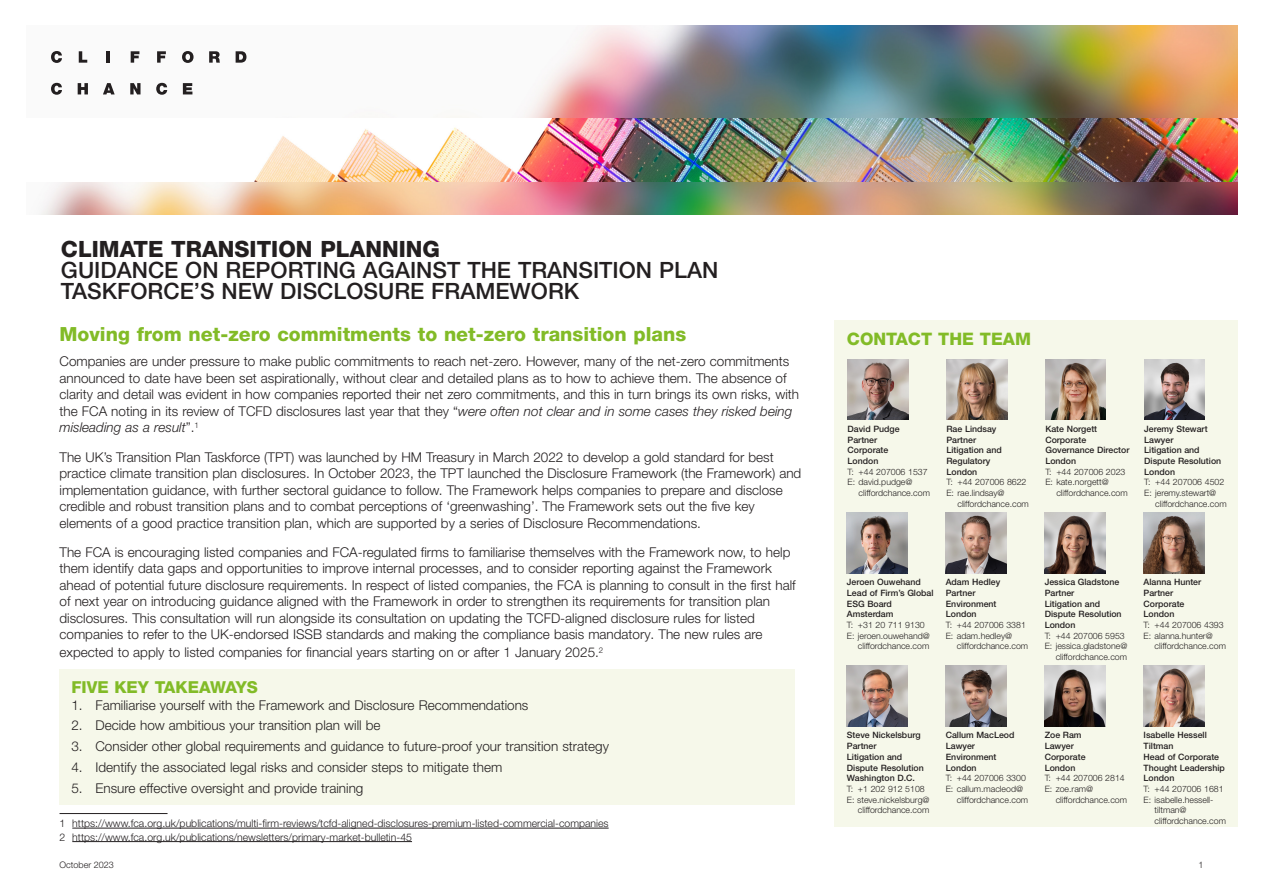
<style>
.page{position:relative;width:1263px;height:893px;background:#fff}
.page>*{position:absolute;margin:0;border:0;box-sizing:border-box;transform-origin:0 0}
.t1{font:500 22.5px/21px "Helvetica Neue LT Std";color:#231f20}
.t2{font:800 22.5px "Helvetica Neue LT Std";color:#231f20}
._02__Heading_1{font:800 19.5px "Helvetica Neue LT Pro";color:#82bb27}
._02__Heading_1-2{font:800 17.25px "Helvetica Neue LT Std";color:#82bb27}
._02__Heading_1-3{font:800 16.5px "Helvetica Neue LT Pro";color:#82bb27}
._01__Intro_Para{font:300 13.5px/16.5px "Helvetica Neue LT Pro";color:#231f20}
._11__Footnotes{font:300 10.5px "Helvetica Neue LT Pro";color:#231f20}
.t3{font:300 9px "Helvetica Neue LT Std";color:#231f20}
.t4{font:300 8.7px/10.6px "Helvetica Neue LT Std";color:#231f20}
.t5{font:500 8.7px/10.6px "Helvetica Neue LT Std";color:#231f20}
.s1{font-style:italic}
</style>
<div class="page">
<img style="left:39px;top:26px;width:1198px;height:189px">
<img style="left:39px;top:119px;width:1198px;height:63px">
<svg style="left:51px;top:51px;width:11px;height:12px"></svg>
<svg style="left:79px;top:51px;width:8px;height:12px"></svg>
<hr style="left:106px;top:51px;width:4px;height:12px;background:#231f20">
<svg style="left:131px;top:51px;width:8px;height:12px"></svg>
<svg style="left:157px;top:51px;width:9px;height:12px"></svg>
<svg style="left:182px;top:51px;width:12px;height:12px"></svg>
<svg style="left:209px;top:51px;width:11px;height:12px"></svg>
<svg style="left:236px;top:51px;width:10px;height:12px"></svg>
<svg style="left:51px;top:83px;width:11px;height:12px"></svg>
<svg style="left:78px;top:83px;width:10px;height:11px"></svg>
<svg style="left:103px;top:83px;width:12px;height:11px"></svg>
<svg style="left:130px;top:83px;width:10px;height:11px"></svg>
<svg style="left:156px;top:83px;width:11px;height:12px"></svg>
<svg style="left:183px;top:83px;width:9px;height:11px"></svg>
<hr style="left:60px;top:813px;width:108px;height:1px;background:#231f20">
<hr style="left:72px;top:828px;width:537px;height:1px;background:#231f20">
<hr style="left:72px;top:841px;width:340px;height:1px;background:#231f20">
<div style="left:834px;top:320px;width:403px;height:506px;background:#f6f8ea"></div>
<img style="left:847px;top:359px;width:61px;height:61px">
<img style="left:847px;top:666px;width:60px;height:60px">
<img style="left:946px;top:666px;width:60px;height:60px">
<img style="left:847px;top:513px;width:60px;height:60px">
<img style="left:946px;top:359px;width:61px;height:61px">
<img style="left:1143px;top:666px;width:61px;height:60px">
<img style="left:946px;top:513px;width:60px;height:60px">
<img style="left:1045px;top:359px;width:61px;height:61px">
<img style="left:1045px;top:666px;width:60px;height:60px">
<img style="left:1045px;top:513px;width:60px;height:60px">
<img style="left:1144px;top:359px;width:61px;height:61px">
<img style="left:1143px;top:513px;width:61px;height:60px">
<div style="left:60px;top:669px;width:735px;height:135px;background:#f6f8ea"></div>
<h1 class="t2" style="left:61px;top:236px;width:380px">CLIMATE TRANSITION PLANNING</h1>
<h1 class="t1" style="left:61px;top:260px;width:659px">GUIDANCE ON REPORTING AGAINST THE TRANSITION PLAN<br>TASKFORCE’S NEW DISCLOSURE FRAMEWORK</h1>
<p class="_02__Heading_1" style="left:60px;top:323px;width:628px">Moving from net-zero commitments to net-zero transition plans</p>
<p class="_01__Intro_Para" style="left:60px;top:353px;width:741px">Companies are under pressure to make public commitments to reach net-zero. However, many of the net-zero commitments announced to date have been set aspirationally, without clear and detailed plans as to how to achieve them. The absence of clarity and detail was evident in how companies reported their net zero commitments, and this in turn brings its own risks, with the FCA noting in its review of TCFD disclosures last year that they “<span class="s1">were often not clear and in some cases they risked being misleading as a result</span>”.<sup>1</sup></p>
<p class="_01__Intro_Para" style="left:60px;top:448px;width:743px">The UK’s Transition Plan Taskforce (TPT) was launched by HM Treasury in March 2022 to develop a gold standard for best practice climate transition plan disclosures. In October 2023, the TPT launched the Disclosure Framework (the Framework) and implementation guidance, with further sectoral guidance to follow. The Framework helps companies to prepare and disclose credible and robust transition plans and to combat perceptions of ‘greenwashing’. The Framework sets out the five key elements of a good practice transition plan, which are supported by a series of Disclosure Recommendations.</p>
<p class="_01__Intro_Para" style="left:60px;top:544px;width:738px">The FCA is encouraging listed companies and FCA-regulated firms to familiarise themselves with the Framework now, to help them identify data gaps and opportunities to improve internal processes, and to consider reporting against the Framework ahead of potential future disclosure requirements. In respect of listed companies, the FCA is planning to consult in the first half of next year on introducing guidance aligned with the Framework in order to strengthen its requirements for transition plan disclosures. This consultation will run alongside its consultation on updating the TCFD-aligned disclosure rules for listed companies to refer to the UK-endorsed ISSB standards and making the compliance basis mandatory. The new rules are</p>
<p class="_01__Intro_Para" style="left:60px;top:644px;width:545px">expected to apply to listed companies for financial years starting on or after 1 January 2025.<sup>2</sup></p>
<p class="_02__Heading_1-3" style="left:71px;top:677px;width:188px">FIVE KEY TAKEAWAYS</p>
<p class="_01__Intro_Para" style="left:71px;top:696px;width:458px">1. Familiarise yourself with the Framework and Disclosure Recommendations</p>
<p class="_01__Intro_Para" style="left:71px;top:717px;width:311px">2. Decide how ambitious your transition plan will be</p>
<p class="_01__Intro_Para" style="left:71px;top:738px;width:539px">3. Consider other global requirements and guidance to future-proof your transition strategy</p>
<p class="_01__Intro_Para" style="left:71px;top:758px;width:432px">4. Identify the associated legal risks and consider steps to mitigate them</p>
<p class="_01__Intro_Para" style="left:71px;top:779px;width:293px">5. Ensure effective oversight and provide training</p>
<p class="_11__Footnotes" style="left:60px;top:817px;width:551px">1 https://www.fca.org.uk/publications/multi-firm-reviews/tcfd-aligned-disclosures-premium-listed-commercial-companies</p>
<p class="_11__Footnotes" style="left:60px;top:830px;width:354px">2 https://www.fca.org.uk/publications/newsletters/primary-market-bulletin-45</p>
<p class="_02__Heading_1-2" style="left:847px;top:329px;width:186px">CONTACT THE TEAM</p>
<p class="t5" style="left:847px;top:423px;width:54px">David Pudge<br>Partner<br>Corporate<br>London</p>
<p class="t4" style="left:847px;top:466px;width:82px">T: +44 207006 1537<br>E: david.pudge@</p>
<p class="t4" style="left:858px;top:488px;width:73px">cliffordchance.com</p>
<p class="t5" style="left:946px;top:423px;width:57px">Rae Lindsay<br>Partner<br>Litigation and<br>Regulatory<br>London</p>
<p class="t4" style="left:946px;top:477px;width:82px">T: +44 207006 8622<br>E: rae.lindsay@</p>
<p class="t4" style="left:957px;top:498px;width:73px">cliffordchance.com</p>
<p class="t5" style="left:1045px;top:423px;width:86px">Kate Norgett<br>Corporate<br>Governance Director<br>London</p>
<p class="t4" style="left:1045px;top:466px;width:82px">T: +44 207006 2023<br>E: kate.norgett@</p>
<p class="t4" style="left:1056px;top:488px;width:73px">cliffordchance.com</p>
<p class="t5" style="left:1144px;top:423px;width:78px">Jeremy Stewart<br>Lawyer<br>Litigation and<br>Dispute Resolution<br>London</p>
<p class="t4" style="left:1144px;top:477px;width:82px">T: +44 207006 4502</p>
<p class="t4" style="left:1144px;top:488px;width:74px">E: jeremy.stewart@</p>
<p class="t4" style="left:1155px;top:498px;width:73px">cliffordchance.com</p>
<p class="t5" style="left:847px;top:577px;width:88px">Jeroen Ouwehand<br>Lead of Firm’s Global<br>ESG Board<br>Amsterdam</p>
<p class="t4" style="left:847px;top:619px;width:79px">T: +31 20 711 9130</p>
<p class="t4" style="left:847px;top:630px;width:84px">E: jeroen.ouwehand@</p>
<p class="t4" style="left:858px;top:641px;width:73px">cliffordchance.com</p>
<p class="t5" style="left:946px;top:577px;width:56px">Adam Hedley<br>Partner<br>Environment<br>London</p>
<p class="t4" style="left:946px;top:619px;width:82px">T: +44 207006 3381<br>E: adam.hedley@</p>
<p class="t4" style="left:957px;top:641px;width:73px">cliffordchance.com</p>
<p class="t5" style="left:1045px;top:577px;width:78px">Jessica Gladstone<br>Partner<br>Litigation and<br>Dispute Resolution<br>London</p>
<p class="t4" style="left:1045px;top:630px;width:82px">T: +44 207006 5953</p>
<p class="t4" style="left:1045px;top:641px;width:84px">E: jessica.gladstone@</p>
<p class="t4" style="left:1056px;top:651px;width:73px">cliffordchance.com</p>
<p class="t5" style="left:1143px;top:577px;width:59px">Alanna Hunter<br>Partner<br>Corporate<br>London</p>
<p class="t4" style="left:1143px;top:619px;width:82px">T: +44 207006 4393<br>E: alanna.hunter@</p>
<p class="t4" style="left:1154px;top:641px;width:73px">cliffordchance.com</p>
<p class="t5" style="left:847px;top:730px;width:78px">Steve Nickelsburg<br>Partner<br>Litigation and<br>Dispute Resolution<br>Washington D.C.</p>
<p class="t4" style="left:847px;top:783px;width:79px">T: +1 202 912 5108</p>
<p class="t4" style="left:847px;top:794px;width:84px">E: steve.nickelsburg@</p>
<p class="t4" style="left:858px;top:805px;width:73px">cliffordchance.com</p>
<p class="t5" style="left:946px;top:730px;width:70px">Callum MacLeod<br>Lawyer<br>Environment<br>London</p>
<p class="t4" style="left:946px;top:773px;width:82px">T: +44 207006 3300</p>
<p class="t4" style="left:946px;top:783px;width:79px">E: callum.macleod@</p>
<p class="t4" style="left:957px;top:794px;width:73px">cliffordchance.com</p>
<p class="t5" style="left:1045px;top:730px;width:42px">Zoe Ram<br>Lawyer<br>Corporate<br>London</p>
<p class="t4" style="left:1045px;top:773px;width:82px">T: +44 207006 2814<br>E: zoe.ram@</p>
<p class="t4" style="left:1056px;top:794px;width:73px">cliffordchance.com</p>
<p class="t5" style="left:1143px;top:730px;width:83px">Isabelle Hessell<br>Tiltman<br>Head of Corporate<br>Thought Leadership<br>London</p>
<p class="t4" style="left:1143px;top:783px;width:82px">T: +44 207006 1681</p>
<p class="t4" style="left:1143px;top:794px;width:71px">E: isabelle.hessell-</p>
<p class="t4" style="left:1154px;top:805px;width:33px">tiltman@</p>
<p class="t4" style="left:1154px;top:815px;width:73px">cliffordchance.com</p>
<p class="t3" style="left:60px;top:859px;width:56px">October 2023</p>
<p class="t3" style="left:1198px;top:859px;width:7px">1</p>
</div>
